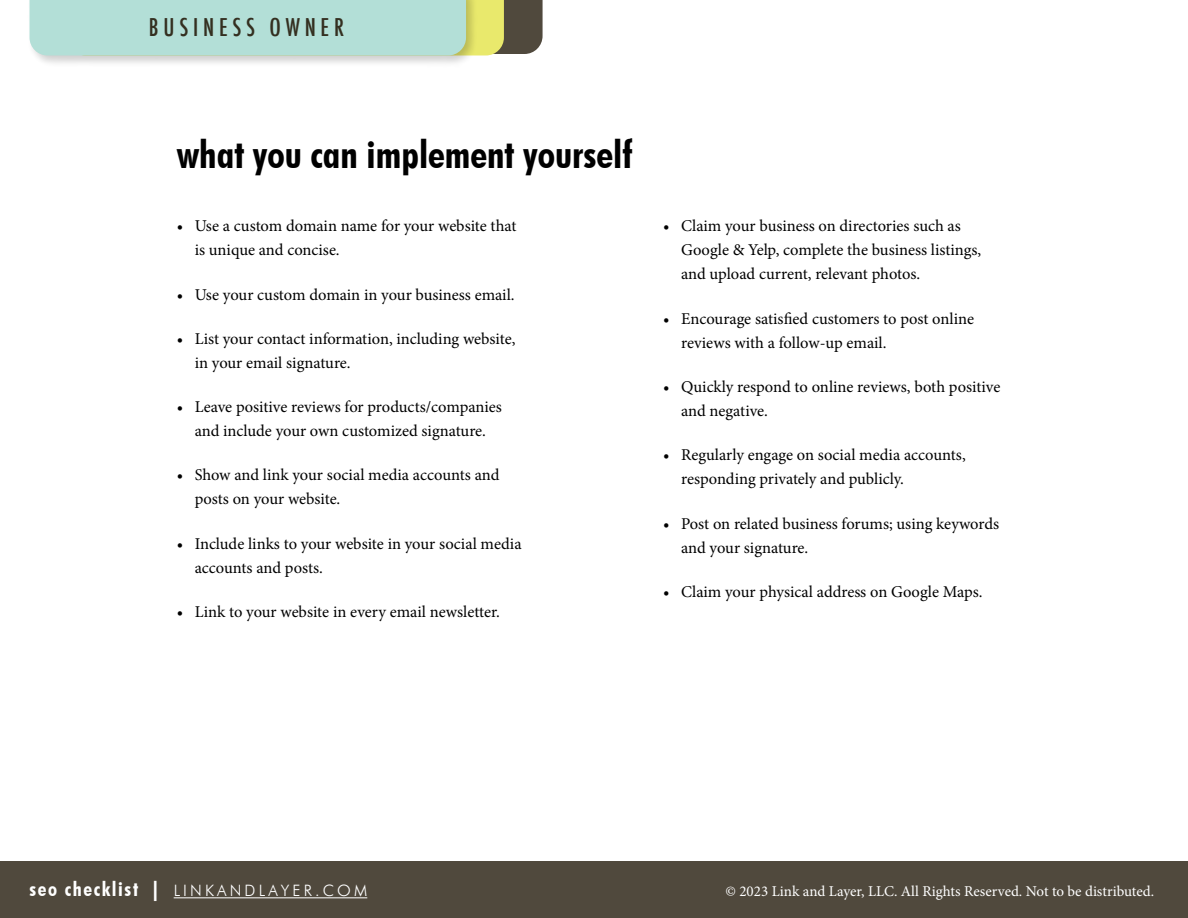
<style>
.page{position:relative;width:1188px;height:918px;background:#fff}
.page>*{position:absolute;margin:0;border:0;box-sizing:border-box;transform-origin:0 0}
.t1{font:700 condensed 39px "Futura BT";color:#000}
.t2{font:500 condensed 23.85px "Futura";letter-spacing:.2em;color:#342f20}
.t3{font:16.5px/24px "Minion Pro";letter-spacing:-.005em;color:#000}
.t4{font:300 15.75px "Futura BT";letter-spacing:.2em;color:#fff}
.t5{font:15px "Minion Pro";color:#fff}
.s1{font-weight:700;font-stretch:condensed;font-size:20.25px}
.s2{font-family:"ITC Avant Garde Std";font-weight:700;font-stretch:condensed;font-size:20.25px}
</style>
<div class="page">
<div style="left:27px;top:0;width:451px;height:68px;background:#000;opacity:.2"></div>
<svg style="left:30px;top:0;width:513px;height:55px;background:#afd4c3"></svg>
<div style="left:0;top:862px;width:1188px;height:56px;background:#50493d"></div>
<hr style="left:174px;top:898px;width:193px;height:1px;background:#fff">
<h2 class="t2" style="left:149px;top:12px;width:197px">BUSINESS OWNER</h2>
<h1 class="t1" style="left:177px;top:131px;width:457px">what you can implement yourself</h1>
<p class="t3" style="left:195px;top:214px;width:323px;text-indent:-18px">• Use a custom domain name for your website that is unique and concise.</p>
<p class="t3" style="left:177px;top:282px;width:339px">• Use your custom domain in your business email.</p>
<p class="t3" style="left:195px;top:327px;width:322px;text-indent:-18px">• List your contact information, including website, in your email signature.</p>
<p class="t3" style="left:177px;top:395px;width:327px;text-align:center">• Leave positive reviews for products/companies and include your own customized signature.</p>
<p class="t3" style="left:195px;top:463px;width:306px;text-indent:-18px">• Show and link your social media accounts and posts on your website.</p>
<p class="t3" style="left:195px;top:532px;width:328px;text-indent:-18px">• Include links to your website in your social media accounts and posts.</p>
<p class="t3" style="left:177px;top:600px;width:325px">• Link to your website in every email newsletter.</p>
<p class="t3" style="left:681px;top:214px;width:302px;text-indent:-18px">• Claim your business on directories such as<br>Google &amp; Yelp, complete the business listings, and upload current, relevant photos.</p>
<p class="t3" style="left:681px;top:307px;width:295px;text-indent:-18px">• Encourage satisfied customers to post online reviews with a follow-up email.</p>
<p class="t3" style="left:681px;top:375px;width:321px;text-indent:-18px">• Quickly respond to online reviews, both positive and negative.</p>
<p class="t3" style="left:681px;top:443px;width:286px;text-indent:-18px">• Regularly engage on social media accounts, responding privately and publicly.</p>
<p class="t3" style="left:681px;top:511px;width:319px;text-indent:-18px">• Post on related business forums; using keywords and your signature.</p>
<p class="t3" style="left:663px;top:580px;width:321px">• Claim your physical address on Google Maps.</p>
<p class="t4" style="left:30px;top:881px;width:339px"><span class="s1">seo checklist</span> <span class="s2">|</span> LINKANDLAYER.COM</p>
<p class="t5" style="left:726px;top:881px;width:430px">© 2023 Link and Layer, LLC. All Rights Reserved. Not to be distributed.</p>
</div>
